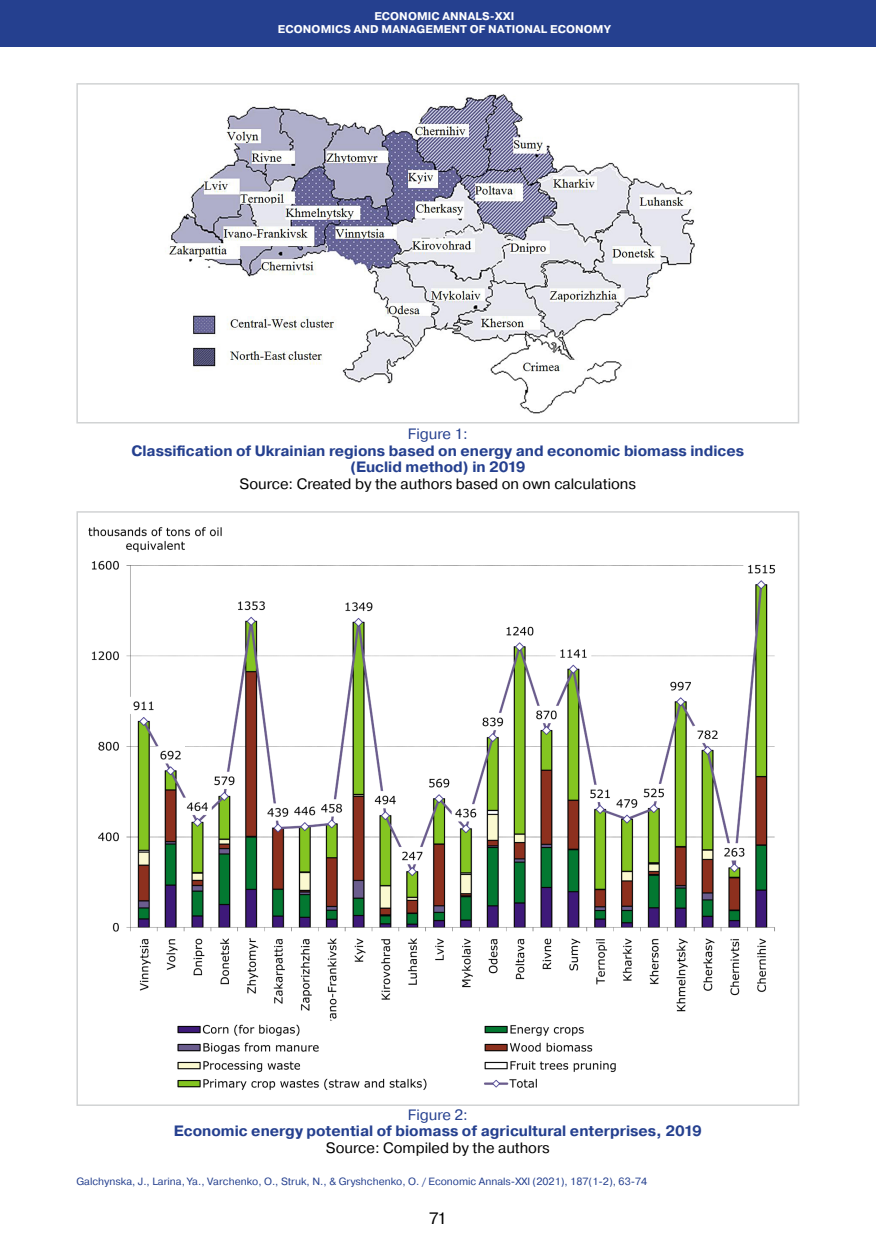
<style>
.page{position:relative;width:876px;height:1246px;background:#fff}
.page>*{position:absolute;margin:0;border:0;box-sizing:border-box;transform-origin:0 0}
.t1{font:16.5px "Pragmatica";color:#000}
.Таблицы___рисунки_ша{font:700 15px "Pragmatica";color:#25408f}
.Таблицы__рисунки__по{font:15px "Pragmatica";color:#000}
.Таблицы___рисунки_ша-2{font:15px "Pragmatica";color:#25408f}
.Посада_2016{font:700 11.25px "Pragmatica";letter-spacing:.01em;color:#fff}
.Нижний_колонтитул_20{font:10.5px "Pragmatica";color:#25408f}
</style>
<div class="page">
<div style="left:0;top:0;width:876px;height:47px;background:#25408f"></div>
<img style="left:88px;top:527px;width:687px;height:563px">
<img style="left:168px;top:94px;width:527px;height:320px">
<div style="left:76px;top:83px;width:723px;height:340px;border:2px solid #d1d3d4"></div>
<p class="Посада_2016" style="left:374px;top:9px;width:142px">ECONOMIC ANNALS-XXI</p>
<p class="Посада_2016" style="left:278px;top:22px;width:334px">ECONOMICS AND MANAGEMENT OF NATIONAL ECONOMY</p>
<p class="Таблицы___рисунки_ша-2" style="left:408px;top:425px;width:61px">Figure 1:</p>
<p class="Таблицы___рисунки_ша" style="left:131px;top:441px;width:614px">Classification of Ukrainian regions based on energy and economic biomass indices</p>
<p class="Таблицы___рисунки_ша" style="left:350px;top:457px;width:177px">(Euclid method) in 2019</p>
<p class="Таблицы__рисунки__по" style="left:240px;top:474px;width:398px">Source: Created by the authors based on own calculations</p>
<p class="Таблицы___рисунки_ша-2" style="left:408px;top:1105px;width:61px">Figure 2:</p>
<p class="Таблицы___рисунки_ша" style="left:174px;top:1121px;width:529px">Economic energy potential of biomass of agricultural enterprises, 2019</p>
<p class="Таблицы__рисунки__по" style="left:326px;top:1138px;width:225px">Source: Compiled by the authors</p>
<p class="Нижний_колонтитул_20" style="left:77px;top:1174px;width:572px">Galchynska, J., Larina, Ya., Varchenko, O., Struk, N., &amp; Gryshchenko, O. / Economic Annals-XXI (2021), 187(1-2), 63-74</p>
<p class="t1" style="left:429px;top:1208px;width:19px">71</p>
</div>
